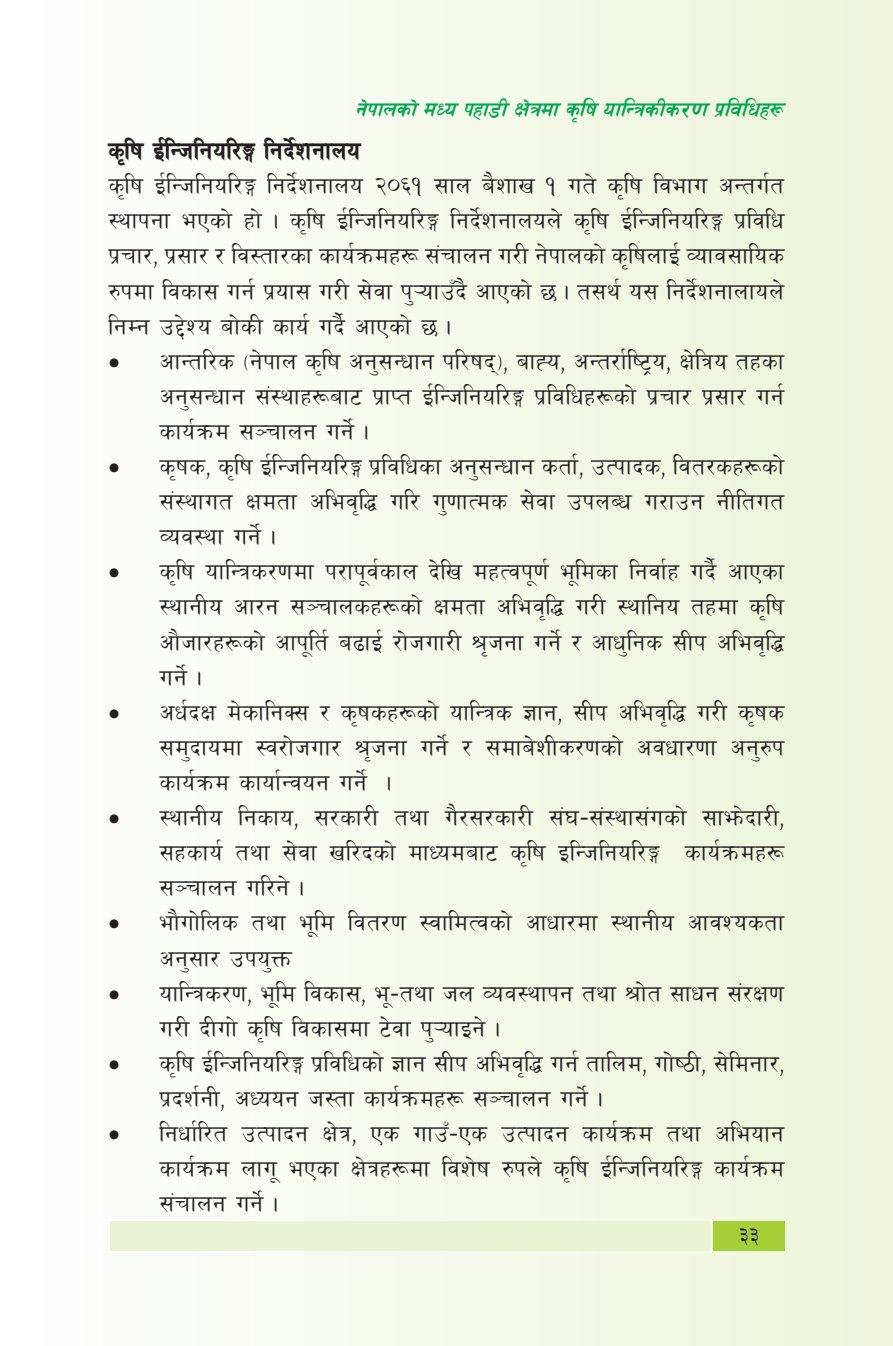
<style>
.page{position:relative;width:893px;height:1346px;background:#fff}
.page>*{position:absolute;margin:0;border:0;box-sizing:border-box;transform-origin:0 0}
.t1{font:29.25px/35.1px "Preeti";color:#231f20}
.t2{font:700 29.25px "Preeti";color:#231f20}
.t3{font:italic 700 27px "Nagarik";color:#00a54f}
.t4{font:20.25px "Fontasy Himali";color:#231f20}
</style>
<div class="page">
<div style="left:0;top:0;width:893px;height:1346px;background:linear-gradient(to right,#fff,#ecf4d9)"></div>
<div style="left:713px;top:1221px;width:71px;height:30px;background:#a6ce39"></div>
<div style="left:111px;top:1221px;width:599px;height:30px;background:#eaf3d4"></div>
<p class="t3" style="left:357px;top:96px;width:429px">g]kfnsf]dWo kxf8L If]qdf s[lif oflGqsLs/0f k|ljlwx¿</p>
<p class="t2" style="left:108px;top:136px;width:254px">s[lif O{lGhlgol/Ë lgb]{zgfno</p>
<p class="t1" style="left:108px;top:169px;width:689px">s[lif O{lGhlgol/Ë lgb]{zgfno @)^! ;fn a}zfv ! ut]s[lif ljefu cGtu{t :yfkgf ePsf]xf]. s[lif O{lGhlgol/Ë lgb]{zgfnon]s[lif O{lGhlgol/Ë k|ljlw k|rf/, k|;f/ / lj:tf/sf sfo{qmdx¿ ;+rfng u/L g]kfnsf]s[lifnfO{Jofj;flos ?kdf ljsf; ug{ k|of; u/L ;]jf k'¥ofpFb}cfPsf]5 . t;y{ o; lgb]{zgfnfon] lgDg p2]Zo af]sL sfo{ ub}{ cfPsf]5 .</p>
<p class="t1" style="left:159px;top:344px;width:632px;text-indent:-51px">• cfGtl/s -g]kfn s[lif cg';Gwfg kl/ifb\_, afXo, cGt/f{li6«o, If]lqo txsf cg';Gwfg ;+:yfx¿af6 k|fKt O{lGhlgol/Ë k|ljlwx¿sf]k|rf/ k|;f/ ug{ sfo{qmd ;~rfng ug]{ .</p>
<p class="t1" style="left:159px;top:450px;width:638px;text-indent:-51px">• s[ifs, s[lif O{lGhlgol/Ë k|ljlwsf cg';Gwfg stf{, pTkfbs, ljt/sx¿sf] ;+:yfut Ifdtf clej[l4 ul/ u'0ffTds ;]jf pknAw u/fpg gLltut<br>Joj:yf ug]{ .</p>
<p class="t1" style="left:159px;top:555px;width:627px;text-align:justify;text-indent:-51px">• s[lif oflGqs/0fdf k/fk"j{sfn b]lv dxTjk"0f{ e"ldsf lgjf{x ub}{ cfPsf :yfgLo cf/g ;~rfnsx¿sf]Ifdtf clej[l4 u/L :yflgo txdf s[lif cf}hf/x¿sf]cfk"lt{ a9fO{ /f]huf/L &gt;[hgf ug]{ / cfw'lgs ;Lk clej[l4 ug]{ .</p>
<p class="t1" style="left:159px;top:695px;width:627px;text-align:justify;text-indent:-51px">• cw{bIf d]sflgS; / s[ifsx¿sf]oflGqs 1fg, ;Lk clej[l4 u/L s[ifs ;d'bfodf :j/f]huf/ &gt;[hgf ug]{ / ;dfa]zLs/0fsf] cjwf/0ff cg'?k sfo{qmd sfof{Gjog ug]{ .</p>
<p class="t1" style="left:159px;top:801px;width:627px;text-align:justify;text-indent:-51px">• :yfgLo lgsfo, ;/sf/L tyf u}/;/sf/L ;+3–;+:yf;+usf] ;fem]bf/L, ;xsfo{ tyf ;]jf vl/bsf]dfWodaf6 s[lif OlGhlgol/Ë sfo{qmdx¿ ;~rfng ul/g].</p>
<p class="t1" style="left:159px;top:906px;width:627px;text-indent:-51px">• ef}uf]lns tyf e"ld ljt/0f :jfldTjsf] cfwf/df :yfgLo cfjZostf cg';f/ pko'Qm</p>
<p class="t1" style="left:159px;top:976px;width:627px;text-indent:-51px">• oflGqs/0f, e"ld ljsf;, e"–tyf hn Joj:yfkg tyf &gt;f]t ;fwg ;+/If0f u/L bLuf]s[lif ljsf;df 6]jf k'¥ofOg].</p>
<p class="t1" style="left:159px;top:1046px;width:627px;text-indent:-51px">• s[lif O{lGhlgol/Ë k|ljlwsf]1fg ;Lk clej[l4 ug{ tflnd, uf]i7L, ;]ldgf/, k|bz{gL, cWoog h:tf sfo{qmdx¿ ;~rfng ug]{ .</p>
<p class="t1" style="left:159px;top:1117px;width:627px;text-align:justify;text-indent:-51px">• lgwf{l/t pTkfbg If]q, Ps ufpF–Ps pTkfbg sfo{qmd tyf cleofg sfo{qmd nfu" ePsf If]qx¿df ljz]if ?kn]s[lif O{lGhlgol/Ë sfo{qmd ;+rfng ug]{ .</p>
<p class="t4" style="left:738px;top:1222px;width:22px">33</p>
</div>
